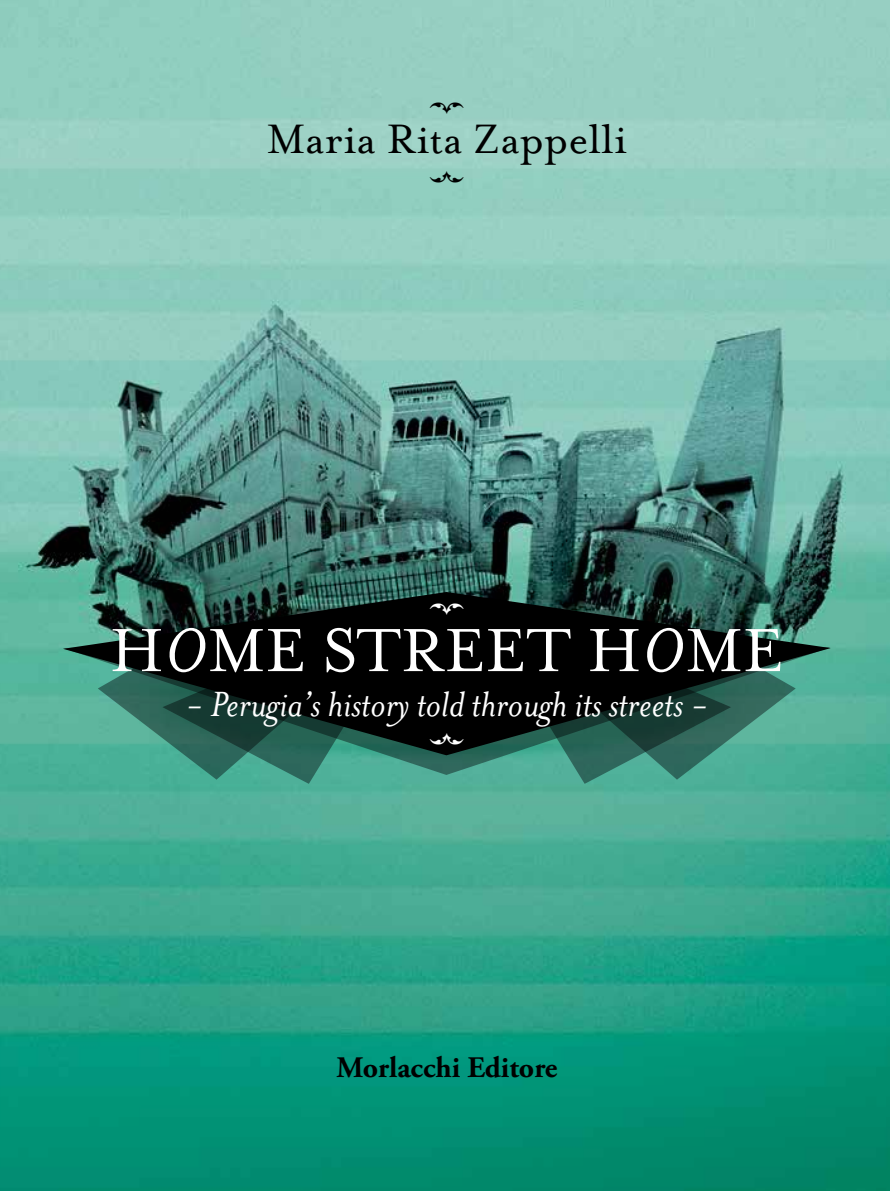
<style>
.page{position:relative;width:890px;height:1191px;background:#fff}
.page>*{position:absolute;margin:0;border:0;box-sizing:border-box;transform-origin:0 0}
.t1{font:70px "Mrs Eaves Small Caps";color:#fff}
.t2{font:47.25px "Mrs Eaves Roman";color:#000}
.t3{font:italic 40.25px "Mrs Eaves";color:#fff}
.t4{font:700 29.75px "Adobe Garamond Pro";color:#000}
.s1{font-family:"Mrs Eaves";font-style:italic}
</style>
<div class="page">
<img style="left:0;top:0;width:889px;height:1191px">
<svg style="left:63px;top:755px;width:767px;height:20px;background:#459e8a"></svg>
<svg style="left:98px;top:755px;width:258px;height:29px;background:#439e89"></svg>
<svg style="left:537px;top:755px;width:258px;height:29px;background:#469e8a"></svg>
<svg style="left:63px;top:592px;width:767px;height:163px;background:#19362f"></svg>
<svg style="left:430px;top:603px;width:33px;height:11px"></svg>
<svg style="left:430px;top:171px;width:33px;height:11px"></svg>
<svg style="left:430px;top:732px;width:33px;height:12px"></svg>
<svg style="left:430px;top:103px;width:33px;height:11px"></svg>
<p class="t2" style="left:266px;top:113px;width:362px">Maria Rita Zappelli</p>
<h1 class="t1" style="left:110px;top:614px;width:675px">H<span class="s1">O</span>ME STREET H<span class="s1">O</span>ME</h1>
<p class="t3" style="left:185px;top:682px;width:525px">- Perugia’s history told through its streets -</p>
<p class="t4" style="left:336px;top:1049px;width:222px">Morlacchi Editore</p>
</div>
